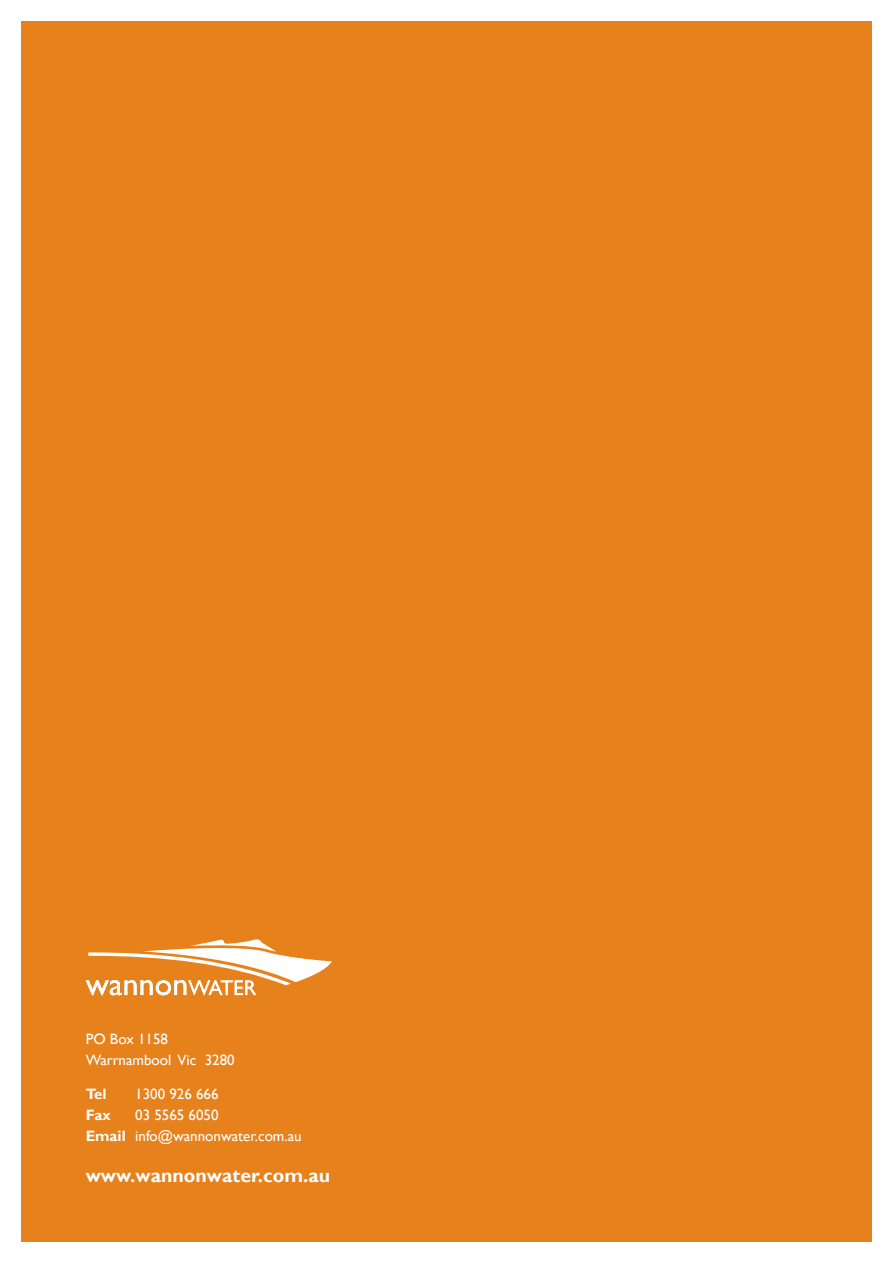
<style>
.page{position:relative;width:893px;height:1263px;background:#fff}
.page>*{position:absolute;margin:0;border:0;box-sizing:border-box;transform-origin:0 0}
.t1{font:700 19.5px "Gill Sans";color:#fff}
.t2{font:15px/21px "Gill Sans";color:#fff}
.t3{font:700 15px "Gill Sans";letter-spacing:-.01em;color:#fff}
.s1{font-weight:700}
</style>
<div class="page">
<div style="left:21px;top:21px;width:851px;height:1221px;background:#e7811c"></div>
<svg style="left:86px;top:939px;width:246px;height:56px"></svg>
<p class="t2" style="left:86px;top:1029px;width:151px">PO Box 1158<br>Warrnambool Vic 3280</p>
<p class="t3" style="left:86px;top:1085px;width:22px">Tel</p>
<p class="t2" style="left:135px;top:1083px;width:85px">1300 926 666</p>
<p class="t3" style="left:86px;top:1106px;width:27px">Fax</p>
<p class="t2" style="left:86px;top:1104px;width:217px;text-indent:50px">03 5565 6050<br><span class="s1">Email</span> info@wannonwater.com.au</p>
<h1 class="t1" style="left:86px;top:1163px;width:246px">www.wannonwater.com.au</h1>
</div>
